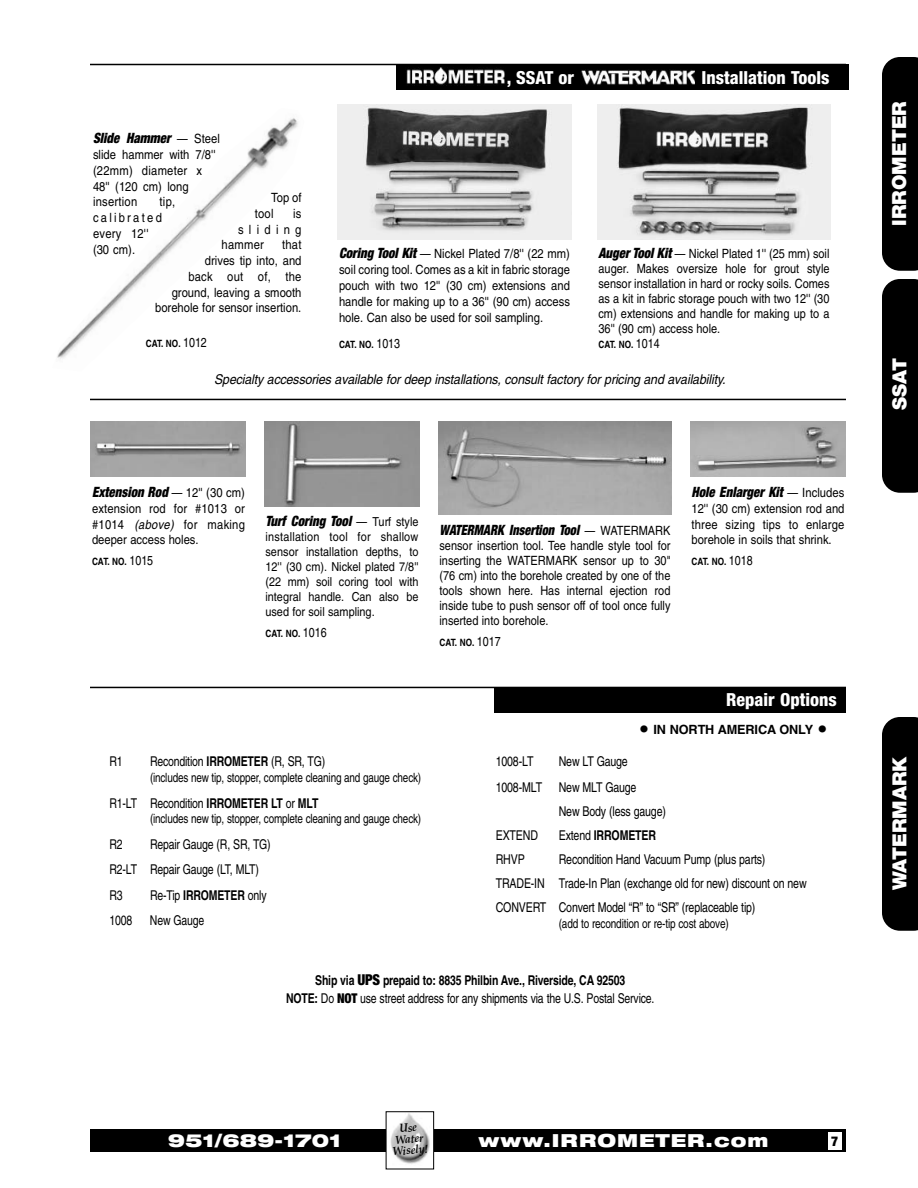
<style>
.page{position:relative;width:918px;height:1188px;background:#fff}
.page>*{position:absolute;margin:0;border:0;box-sizing:border-box;transform-origin:0 0}
.t1{font:900 19.5px "Helvetica Neue";color:#fff}
.t2{font:800 condensed 18px "Helvetica Neue";color:#fff}
.t3{font:900 expanded 18px "Helvetica Neue";letter-spacing:.06em;color:#fff}
.t4{font:900 expanded 18px "Helvetica Neue";color:#fff}
.t5{font:italic 900 condensed 14.25px "Helvetica Neue";color:#000;scale:.9 1}
.t6{font:italic 900 condensed 14.25px "Helvetica Neue";color:#000;scale:.86 1}
.t7{font:condensed 13.5px/25.5px "Helvetica";letter-spacing:-.015em;color:#000;scale:.95 1}
.t8{font:condensed 13.5px/24px "Helvetica";letter-spacing:-.015em;color:#000;scale:.96 1}
.t9{font:italic 13.5px "Helvetica";letter-spacing:-.01em;color:#000;scale:.92 1}
.t10{font:700 condensed 13.5px "Helvetica";letter-spacing:-.015em;color:#000;scale:.96 1}
.t11{font:900 condensed 13.5px "Helvetica Neue";color:#000}
.t12{font:12.75px/15.8px "Helvetica";color:#000;text-align:justify;scale:.88 1}
.t13{font:12.75px/15px "Helvetica";color:#000;text-align:justify;scale:.86 1}
.t14{font:condensed 12.75px "Helvetica";letter-spacing:-.015em;color:#000;scale:.95 1}
.t15{font:condensed 12.75px "Helvetica";letter-spacing:-.015em;color:#000;scale:.96 1}
.t16{font:12.75px/15.8px "Helvetica";letter-spacing:.11em;color:#000;scale:.88 1}
.t17{font:700 12.75px "Helvetica";letter-spacing:-.01em;color:#000}
.t18{font:12.75px "Helvetica";letter-spacing:.47em;color:#000;scale:.88 1}
.t19{font:12.3px/15px "Helvetica";color:#000;text-align:justify;scale:.88 1}
.t20{font:italic 700 11.7px/11.2px "Palatino";color:#000;text-align:center;scale:.91 1}
.t21{font:700 condensed 10.05px "Helvetica";color:#000}
.s1{font-family:"Helvetica";font-weight:400;font-style:normal;font-stretch:normal;font-size:12.75px}
.s2{font-weight:400;font-size:13.05px}
.s3{font-family:"Helvetica Neue";font-weight:900;font-style:italic;font-stretch:condensed;font-size:14.25px}
.s4{font-style:italic}
.s5{font-family:"Helvetica";font-weight:400;font-style:normal;font-stretch:normal;font-size:12.3px}
.s6{font-weight:700}
.s7{font-weight:400;font-size:22.5px}
.s8{font-weight:400}
.s9{font-family:"Helvetica Neue";font-weight:900;font-size:15px}
.s10{font-family:"Helvetica Neue";font-weight:900}
</style>
<div class="page">
<div style="left:90px;top:1130px;width:756px;height:22px;background:#000"></div>
<img style="left:388px;top:1114px;width:44px;height:50px">
<div style="left:828px;top:1132px;width:14px;height:18px;background:#fff"></div>
<img style="left:338px;top:104px;width:234px;height:135px">
<img style="left:598px;top:104px;width:233px;height:135px">
<img style="left:57px;top:118px;width:241px;height:241px">
<div style="left:396px;top:64px;width:453px;height:26px;background:#000"></div>
<img style="left:581px;top:69px;width:114px;height:16px">
<img style="left:406px;top:68px;width:99px;height:18px">
<img style="left:438px;top:421px;width:234px;height:93px">
<img style="left:690px;top:421px;width:156px;height:55px">
<img style="left:90px;top:421px;width:156px;height:55px">
<img style="left:264px;top:421px;width:156px;height:85px">
<div style="left:494px;top:687px;width:362px;height:25px;background:#000"></div>
<hr style="left:90px;top:687px;width:756px;height:1px;background:#000">
<hr style="left:90px;top:64px;width:756px;height:1px;background:#000">
<hr style="left:90px;top:399px;width:756px;height:1px;background:#000">
<div style="left:846px;top:675px;width:18px;height:41px;background:#fff"></div>
<div style="left:882px;top:57px;width:36px;height:214px;background:#000"></div>
<div style="left:882px;top:279px;width:36px;height:214px;background:#000"></div>
<div style="left:882px;top:717px;width:36px;height:214px;background:#000"></div>
<h2 class="t2" style="left:507px;top:71px;width:69px">, SSAT or</h2>
<h2 class="t2" style="left:701px;top:71px;width:129px">Installation Tools</h2>
<p class="t5" style="left:93px;top:133px;width:143px">Slide Hammer <span class="s1">— Steel</span></p>
<p class="t12" style="left:93px;top:148px;width:141px;text-align:left">slide hammer with 7/8'' (22mm) diameter x<br>48'' (120 cm) long insertion</p>
<p class="t12" style="left:255px;top:191px;width:55px;text-indent:17px">Top of tool</p>
<p class="t16" style="left:93px;top:195px;width:95px;text-indent:67px">tip, calibrated every 12''<br>(30 cm).</p>
<p class="t12" style="left:293px;top:207px;width:11px">is</p>
<p class="t18" style="left:238px;top:225px;width:74px">sliding</p>
<p class="t12" style="left:222px;top:238px;width:50px">hammer</p>
<p class="t12" style="left:155px;top:238px;width:168px;text-align:right">that<br>drives tip into, and<br>back out of, the ground, leaving a smooth borehole for sensor insertion.</p>
<p class="t21" style="left:146px;top:340px;width:63px">CAT. NO. <span class="s2">1012</span></p>
<p class="t9" style="left:214px;top:374px;width:557px">Specialty accessories available for deep installations, consult factory for pricing and availability.</p>
<p class="t12" style="left:339px;top:246px;width:264px;line-height:16.2px"><span class="s3">Coring Tool Kit</span> — Nickel Plated 7/8'' (22 mm) soil coring tool. Comes as a kit in fabric storage pouch with two 12'' (30 cm) extensions and handle for making up to a 36'' (90 cm) access hole. Can also be used for soil sampling.</p>
<p class="t21" style="left:339px;top:340px;width:63px">CAT. NO. <span class="s2">1013</span></p>
<p class="t12" style="left:598px;top:247px;width:264px;line-height:15px"><span class="s3">Auger Tool Kit</span> — Nickel Plated 1'' (25 mm) soil auger. Makes oversize hole for grout style sensor installation in hard or rocky soils. Comes as a kit in fabric storage pouch with two 12'' (30 cm) extensions and handle for making up to a 36'' (90 cm) access hole.</p>
<p class="t21" style="left:598px;top:340px;width:63px">CAT. NO. <span class="s2">1014</span></p>
<p class="t5" style="left:92px;top:487px;width:171px">Extension Rod <span class="s1">— 12'' (30 cm)</span></p>
<p class="t12" style="left:92px;top:502px;width:175px">extension rod for #1013 or #1014 <span class="s4">(above)</span> for making deeper access holes.</p>
<p class="t21" style="left:92px;top:558px;width:63px">CAT. NO. <span class="s2">1015</span></p>
<p class="t5" style="left:266px;top:516px;width:172px">Turf Coring Tool <span class="s1">—</span> <span class="s5">Turf style</span></p>
<p class="t19" style="left:266px;top:531px;width:175px">installation tool for shallow sensor installation depths, to 12'' (30 cm). Nickel plated 7/8'' (22 mm) soil coring tool with integral handle. Can also be used for soil sampling.</p>
<p class="t21" style="left:266px;top:630px;width:63px">CAT. NO. <span class="s2">1016</span></p>
<p class="t7" style="left:110px;top:750px;width:15px">R1</p>
<p class="t7" style="left:150px;top:750px;width:186px">Recondition <span class="s6">IRROMETER</span> (R, SR, TG)</p>
<p class="t14" style="left:150px;top:773px;width:287px">(includes new tip, stopper, complete cleaning and gauge check)</p>
<p class="t7" style="left:110px;top:791px;width:221px">R1-LT Recondition <span class="s6">IRROMETER LT</span> or <span class="s6">MLT</span></p>
<p class="t14" style="left:150px;top:814px;width:287px">(includes new tip, stopper, complete cleaning and gauge check)</p>
<p class="t7" style="left:110px;top:833px;width:15px">R2</p>
<p class="t7" style="left:110px;top:833px;width:171px;text-indent:41px">Repair Gauge (R, SR, TG)<br>R2-LT Repair Gauge (LT, MLT)<br>R3</p>
<p class="t7" style="left:150px;top:884px;width:124px">Re-Tip <span class="s6">IRROMETER</span> only</p>
<p class="t7" style="left:110px;top:909px;width:26px">1008</p>
<p class="t7" style="left:150px;top:909px;width:59px">New Gauge</p>
<p class="t6" style="left:440px;top:525px;width:270px">WATERMARK Insertion Tool <span class="s1">— WATERMARK</span></p>
<p class="t13" style="left:439px;top:539px;width:270px">sensor insertion tool. Tee handle style tool for inserting the WATERMARK sensor up to 30" (76 cm) into the borehole created by one of the tools shown here. Has internal ejection rod inside tube to push sensor off of tool once fully inserted into borehole.</p>
<p class="t21" style="left:440px;top:639px;width:63px">CAT. NO. <span class="s2">1017</span></p>
<p class="t5" style="left:692px;top:487px;width:172px">Hole Enlarger Kit <span class="s1">— Includes</span></p>
<p class="t12" style="left:691px;top:502px;width:175px">12'' (30 cm) extension rod and three sizing tips to enlarge borehole in soils that shrink.</p>
<p class="t21" style="left:692px;top:558px;width:63px">CAT. NO. <span class="s2">1018</span></p>
<h2 class="t2" style="left:726px;top:693px;width:112px">Repair Options</h2>
<p class="t17" style="left:640px;top:725px;width:188px"><span class="s7">•</span> IN NORTH AMERICA ONLY <span class="s7">•</span></p>
<p class="t8" style="left:496px;top:750px;width:148px;line-height:25.5px;text-indent:63px">New LT Gauge<br>1008-MLT New MLT Gauge</p>
<p class="t8" style="left:559px;top:800px;width:113px">New Body (less gauge)</p>
<p class="t8" style="left:496px;top:824px;width:45px">EXTEND</p>
<p class="t10" style="left:559px;top:830px;width:103px"><span class="s8">Extend</span> IRROMETER</p>
<p class="t8" style="left:496px;top:848px;width:32px">RHVP</p>
<p class="t8" style="left:496px;top:751px;width:41px">1008-LT</p>
<p class="t8" style="left:496px;top:848px;width:325px;text-indent:63px">Recondition Hand Vacuum Pump (plus parts)<br>TRADE-IN Trade-In Plan (exchange old for new) discount on new<br>CONVERT Convert Model “R” to “SR” (replaceable tip)</p>
<p class="t15" style="left:559px;top:918px;width:179px">(add to recondition or re-tip cost above)</p>
<p class="t7" style="left:286px;top:972px;width:389px;line-height:18px;text-align:center"><span class="s6">Ship via</span> <span class="s9">UPS</span> <span class="s6">prepaid to: 8835 Philbin Ave., Riverside, CA 92503<br>NOTE:</span> Do <span class="s10">NOT</span> use street address for any shipments via the U.S. Postal Service.</p>
<p class="t20" style="left:390px;top:1123px;width:41px;rotate:-5deg">Use<br>Water<br>Wisely!</p>
<h2 class="t4" style="left:168px;top:1134px;width:175px">951/689-1701</h2>
<h2 class="t3" style="left:478px;top:1134px;width:291px">www.IRROMETER.com</h2>
<p class="t11" style="left:831px;top:1136px;width:9px">7</p>
<h1 class="t1" style="left:892px;top:226px;width:126px;rotate:-90deg">IRROMETER</h1>
<h1 class="t1" style="left:892px;top:410px;width:53px;rotate:-90deg">SSAT</h1>
<h1 class="t1" style="left:892px;top:890px;width:135px;rotate:-90deg">WATERMARK</h1>
</div>
